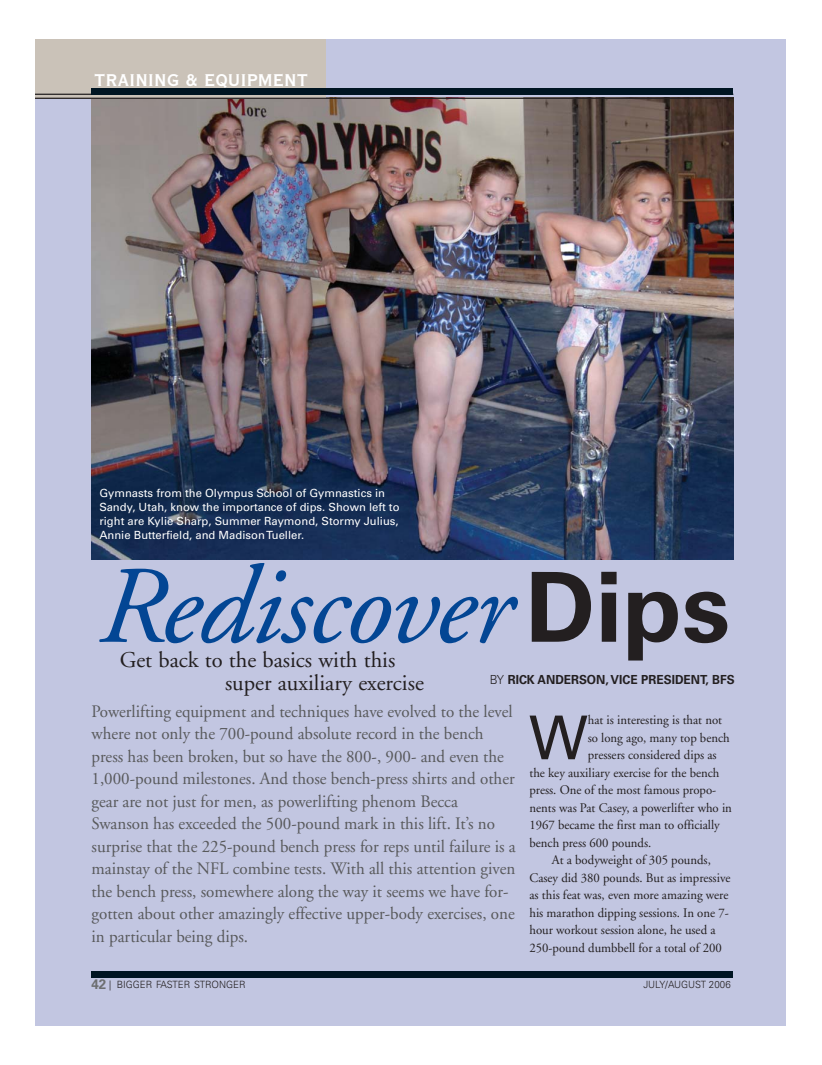
<style>
.page{position:relative;width:822px;height:1065px;background:#fff}
.page>*{position:absolute;margin:0;border:0;box-sizing:border-box;transform-origin:0 0}
.t1{font:italic 110.12px "Adobe Garamond";letter-spacing:-.02em;color:#034694;scale:1.05 1}
.t2{font:60.5px "Univers";color:#231f20}
.t3{font:22.5px/22.5px "Adobe Garamond";color:#231f20}
.t4{font:22.5px "Copperplate Thirty BC";color:#fff}
.t5{font:17.5px/22.5px "Adobe Garamond";color:#58595b}
.t6{font:13.12px "Adobe Garamond";color:#231f20}
.t7{font:700 12.5px "Univers";color:#231f20;scale:.95 1}
.t8{font:11.25px/13.8px "Univers";color:#fff}
.t9{font:300 10px "Univers";color:#231f20}
.s1{font-family:"Univers";font-weight:700;font-style:normal;font-size:96.88px;color:#231f20}
.s2{font-weight:300}
.s3{font-weight:700;font-size:13.75px;color:#6d6f71}
</style>
<div class="page">
<img style="left:36px;top:39px;width:750px;height:987px">
<p class="t4" style="left:94px;top:65px;width:215px">TRAINING &amp; EQUIPMENT</p>
<p class="t8" style="left:99px;top:487px;width:301px">Gymnasts from the Olympus School of Gymnastics in Sandy, Utah, know the importance of dips. Shown left to right are Kylie Sharp, Summer Raymond, Stormy Julius, Annie Butterfield, and Madison Tueller.</p>
<h1 class="t1" style="left:97px;top:562px;width:603px">Rediscover<span class="s1">Dips</span></h1>
<p class="t3" style="left:225px;top:651px;width:200px;text-indent:-105px">Get back to the basics with this super auxiliary exercise</p>
<p class="t7" style="left:489px;top:674px;width:259px"><span class="s2">BY</span> RICK ANDERSON, VICE PRESIDENT, BFS</p>
<p class="t5" style="left:91px;top:701px;width:425px">Powerlifting equipment and techniques have evolved to the level where not only the 700-pound absolute record in the bench press has been broken, but so have the 800-, 900- and even the 1,000-pound milestones. And those bench-press shirts and other gear are not just for men, as powerlifting phenom Becca Swanson has exceeded the 500-pound mark in this lift. It’s no surprise that the 225-pound bench press for reps until failure is a mainstay of the NFL combine tests. With all this attention given the bench press, somewhere along the way it seems we have for&shy;gotten about other amazingly effective upper-body exercises, one in particular being dips.</p>
<h2 class="t2" style="left:529px;top:716px;width:60px">W</h2>
<p class="t6" style="left:587px;top:715px;width:136px">hat is interesting is that not</p>
<p class="t6" style="left:587px;top:732px;width:143px">so long ago, many top bench</p>
<p class="t6" style="left:587px;top:750px;width:130px">pressers considered dips as</p>
<p class="t6" style="left:529px;top:767px;width:191px">the key auxiliary exercise for the bench</p>
<p class="t6" style="left:529px;top:785px;width:188px">press. One of the most famous propo-</p>
<p class="t6" style="left:529px;top:802px;width:204px">nents was Pat Casey, a powerlifter who in</p>
<p class="t6" style="left:529px;top:820px;width:192px">1967 became the first man to officially</p>
<p class="t6" style="left:529px;top:837px;width:123px">bench press 600 pounds.</p>
<p class="t6" style="left:551px;top:855px;width:160px">At a bodyweight of 305 pounds,</p>
<p class="t6" style="left:529px;top:872px;width:202px">Casey did 380 pounds. But as impressive</p>
<p class="t6" style="left:529px;top:890px;width:200px">as this feat was, even more amazing were</p>
<p class="t6" style="left:529px;top:907px;width:201px">his marathon dipping sessions. In one 7-</p>
<p class="t6" style="left:529px;top:925px;width:187px">hour workout session alone, he used a</p>
<p class="t6" style="left:529px;top:942px;width:194px">250-pound dumbbell for a total of 200</p>
<p class="t9" style="left:91px;top:981px;width:155px"><span class="s3">42</span> | BIGGER FASTER STRONGER</p>
<p class="t9" style="left:643px;top:981px;width:89px">JULY/AUGUST 2006</p>
</div>
